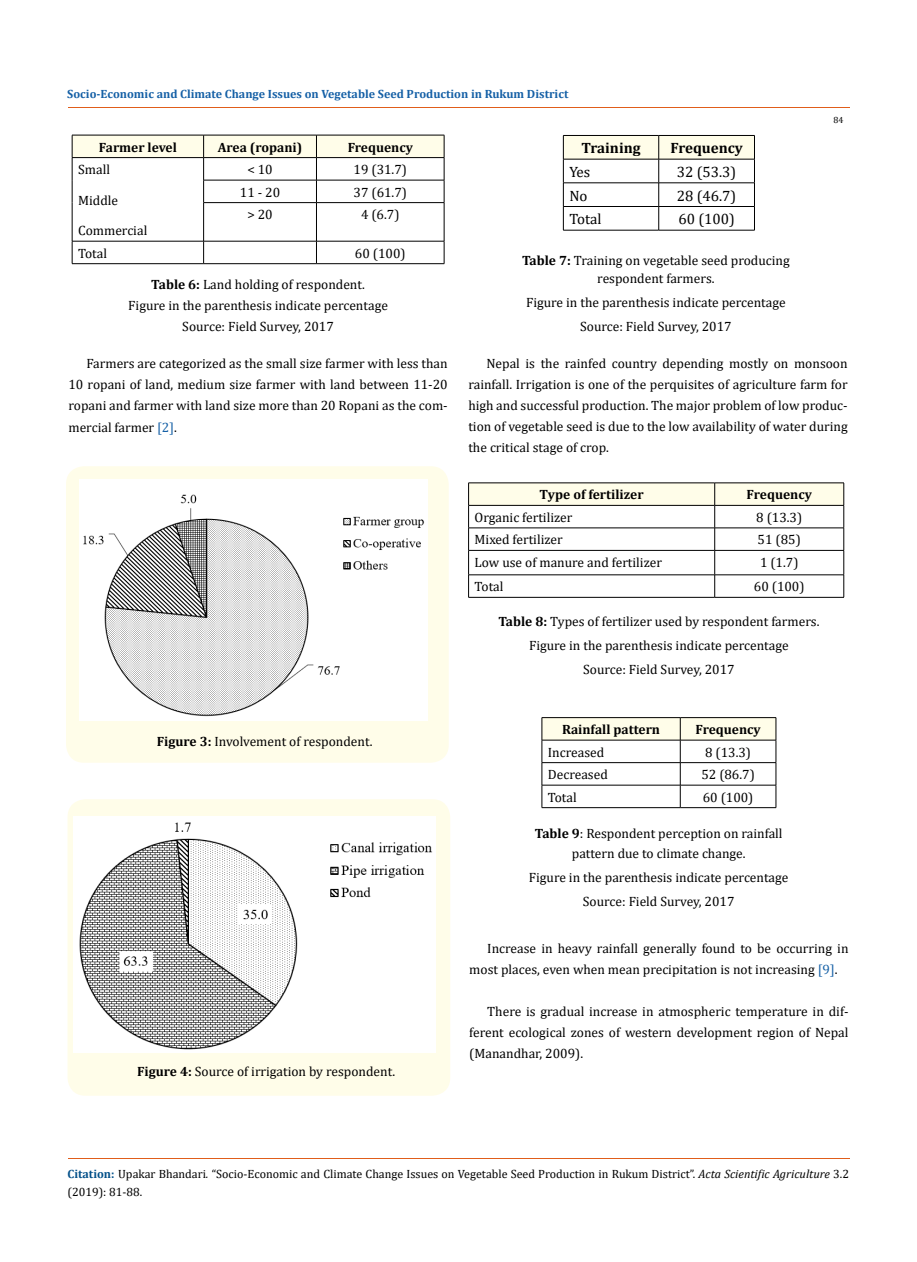
<style>
.page{position:relative;width:917px;height:1262px;background:#fff}
.page>*{position:absolute;margin:0;border:0;box-sizing:border-box;transform-origin:0 0}
.t1{font:15px "Cambria";color:#000}
.t2{font:700 15px "Cambria";color:#000}
.t3{font:13.5px/21px "Cambria";color:#000;text-align:center}
.t4{font:700 13.5px "Cambria";color:#000}
.t5{font:12px/18px "Cambria";color:#000}
.t6{font:700 12px "Cambria";color:#1560a6}
.t7{font:9px "Cambria";color:#000}
.s1{font-weight:700}
.s2{color:#1560a6}
.s3{font-weight:700;color:#035089}
.s4{font-style:italic}
</style>
<div class="page">
<svg style="left:72px;top:135px;width:373px;height:68px"></svg>
<hr style="left:72px;top:203px;width:1px;height:38px;background:#000">
<hr style="left:203px;top:202px;width:113px;height:1px;background:#000">
<hr style="left:203px;top:203px;width:1px;height:38px;background:#000">
<hr style="left:316px;top:202px;width:128px;height:1px;background:#000">
<hr style="left:316px;top:203px;width:1px;height:38px;background:#000">
<hr style="left:444px;top:203px;width:1px;height:38px;background:#000">
<hr style="left:72px;top:241px;width:132px;height:1px;background:#000">
<svg style="left:72px;top:241px;width:1px;height:22px"></svg>
<hr style="left:204px;top:241px;width:112px;height:1px;background:#000">
<svg style="left:203px;top:241px;width:1px;height:22px"></svg>
<hr style="left:316px;top:241px;width:128px;height:1px;background:#000">
<svg style="left:316px;top:241px;width:1px;height:22px"></svg>
<svg style="left:444px;top:241px;width:1px;height:22px"></svg>
<hr style="left:72px;top:263px;width:132px;height:1px;background:#000">
<hr style="left:204px;top:263px;width:112px;height:1px;background:#000">
<hr style="left:316px;top:263px;width:128px;height:1px;background:#000">
<div style="left:66px;top:466px;width:382px;height:296px;background:#fffde9;border-radius:18px"></div>
<img style="left:80px;top:479px;width:348px;height:241px">
<div style="left:68px;top:799px;width:382px;height:296px;background:#fffde9;border-radius:18px"></div>
<svg style="left:563px;top:135px;width:192px;height:95px"></svg>
<hr style="left:563px;top:230px;width:95px;height:1px;background:#000">
<hr style="left:658px;top:230px;width:96px;height:1px;background:#000">
<hr style="left:468px;top:482px;width:246px;height:1px;background:#000">
<hr style="left:714px;top:482px;width:130px;height:1px;background:#000">
<svg style="left:468px;top:483px;width:376px;height:114px"></svg>
<hr style="left:468px;top:597px;width:246px;height:1px;background:#000">
<hr style="left:714px;top:597px;width:130px;height:1px;background:#000">
<svg style="left:541px;top:717px;width:235px;height:90px"></svg>
<hr style="left:541px;top:807px;width:139px;height:1px;background:#000">
<hr style="left:680px;top:807px;width:96px;height:1px;background:#000">
<hr style="left:68px;top:108px;width:781px;height:1px;background:#e05d1a">
<hr style="left:68px;top:1158px;width:781px;height:1px;background:#e05d1a">
<img style="left:74px;top:816px;width:361px;height:236px">
<p class="t6" style="left:67px;top:85px;width:502px">Socio-Economic and Climate Change Issues on Vegetable Seed Production in Rukum District</p>
<p class="t7" style="left:833px;top:115px;width:11px">84</p>
<p class="t4" style="left:99px;top:137px;width:79px">Farmer level</p>
<p class="t4" style="left:218px;top:137px;width:86px">Area (ropani)</p>
<p class="t4" style="left:347px;top:137px;width:67px">Frequency</p>
<p class="t3" style="left:78px;top:159px;width:33px">Small</p>
<p class="t3" style="left:78px;top:189px;width:41px">Middle</p>
<p class="t3" style="left:78px;top:220px;width:71px">Commercial</p>
<p class="t3" style="left:247px;top:159px;width:27px">&lt; 10</p>
<p class="t3" style="left:353px;top:159px;width:55px">19 (31.7)</p>
<p class="t3" style="left:240px;top:181px;width:42px">11 - 20</p>
<p class="t3" style="left:353px;top:181px;width:55px">37 (61.7)</p>
<p class="t3" style="left:247px;top:204px;width:27px">&gt; 20</p>
<p class="t3" style="left:361px;top:204px;width:40px">4 (6.7)</p>
<p class="t3" style="left:78px;top:242px;width:30px">Total</p>
<p class="t3" style="left:355px;top:242px;width:52px">60 (100)</p>
<p class="t3" style="left:128px;top:273px;width:261px"><span class="s1">Table 6:</span> Land holding of respondent.<br>Figure in the parenthesis indicate percentage<br>Source: Field Survey, 2017</p>
<p class="t3" style="left:68px;top:353px;width:381px;text-align:justify;text-indent:18px">Farmers are categorized as the small size farmer with less than 10 ropani of land, medium size farmer with land between 11-20 ropani and farmer with land size more than 20 Ropani as the com&shy;mercial farmer <span class="s2">[2]</span>.</p>
<p class="t3" style="left:157px;top:731px;width:217px"><span class="s1">Figure 3:</span> Involvement of respondent.</p>
<p class="t3" style="left:137px;top:1061px;width:260px"><span class="s1">Figure 4:</span> Source of irrigation by respondent.</p>
<p class="t2" style="left:581px;top:137px;width:61px">Training</p>
<p class="t2" style="left:670px;top:137px;width:74px">Frequency</p>
<p class="t1" style="left:569px;top:163px;width:22px">Yes</p>
<p class="t1" style="left:677px;top:163px;width:61px">32 (53.3)</p>
<p class="t1" style="left:569px;top:186px;width:20px">No</p>
<p class="t1" style="left:677px;top:186px;width:61px">28 (46.7)</p>
<p class="t1" style="left:569px;top:210px;width:34px">Total</p>
<p class="t1" style="left:678px;top:210px;width:58px">60 (100)</p>
<p class="t3" style="left:522px;top:251px;width:269px;line-height:18px"><span class="s1">Table 7:</span> Training on vegetable seed producing respondent farmers.</p>
<p class="t3" style="left:526px;top:290px;width:261px;line-height:24px">Figure in the parenthesis indicate percentage<br>Source: Field Survey, 2017</p>
<p class="t3" style="left:468px;top:353px;width:381px;text-align:justify;text-indent:18px">Nepal is the rainfed country depending mostly on monsoon rainfall. Irrigation is one of the perquisites of agriculture farm for high and successful production. The major problem of low produc&shy;tion of vegetable seed is due to the low availability of water during the critical stage of crop.</p>
<p class="t4" style="left:539px;top:485px;width:105px">Type of fertilizer</p>
<p class="t4" style="left:746px;top:485px;width:67px">Frequency</p>
<p class="t3" style="left:474px;top:507px;width:99px">Organic fertilizer</p>
<p class="t3" style="left:756px;top:507px;width:47px">8 (13.3)</p>
<p class="t3" style="left:474px;top:529px;width:90px">Mixed fertilizer</p>
<p class="t3" style="left:757px;top:529px;width:45px">51 (85)</p>
<p class="t3" style="left:474px;top:552px;width:189px">Low use of manure and fertilizer</p>
<p class="t3" style="left:760px;top:552px;width:40px">1 (1.7)</p>
<p class="t3" style="left:474px;top:576px;width:30px">Total</p>
<p class="t3" style="left:754px;top:576px;width:52px">60 (100)</p>
<p class="t3" style="left:498px;top:609px;width:322px;line-height:24px"><span class="s1">Table 8:</span> Types of fertilizer used by respondent farmers.<br>Figure in the parenthesis indicate percentage<br>Source: Field Survey, 2017</p>
<p class="t4" style="left:562px;top:720px;width:99px">Rainfall pattern</p>
<p class="t4" style="left:695px;top:720px;width:67px">Frequency</p>
<p class="t3" style="left:548px;top:741px;width:58px">Increased</p>
<p class="t3" style="left:705px;top:741px;width:47px">8 (13.3)</p>
<p class="t3" style="left:548px;top:764px;width:61px">Decreased</p>
<p class="t3" style="left:701px;top:764px;width:55px">52 (86.7)</p>
<p class="t3" style="left:548px;top:786px;width:30px">Total</p>
<p class="t3" style="left:702px;top:786px;width:52px">60 (100)</p>
<p class="t3" style="left:534px;top:823px;width:249px;line-height:20.2px"><span class="s1">Table 9</span>: Respondent perception on rainfall pattern due to climate change.</p>
<p class="t3" style="left:529px;top:865px;width:261px;line-height:24px">Figure in the parenthesis indicate percentage<br>Source: Field Survey, 2017</p>
<p class="t3" style="left:469px;top:938px;width:381px;text-align:left;text-indent:18px">Increase in heavy rainfall generally found to be occurring in most places, even when mean precipitation is not increasing <span class="s2">[9]</span>.</p>
<p class="t3" style="left:469px;top:1001px;width:381px;text-align:justify;text-indent:18px">There is gradual increase in atmospheric temperature in dif&shy;ferent ecological zones of western development region of Nepal (Manandhar, 2009).</p>
<p class="t5" style="left:67px;top:1164px;width:783px"><span class="s3">Citation:</span> Upakar Bhandari<span class="s4">.</span> “Socio-Economic and Climate Change Issues on Vegetable Seed Production in Rukum District”. <span class="s4">Acta Scientific Agriculture</span> 3.2 (2019): 81-88.</p>
</div>
